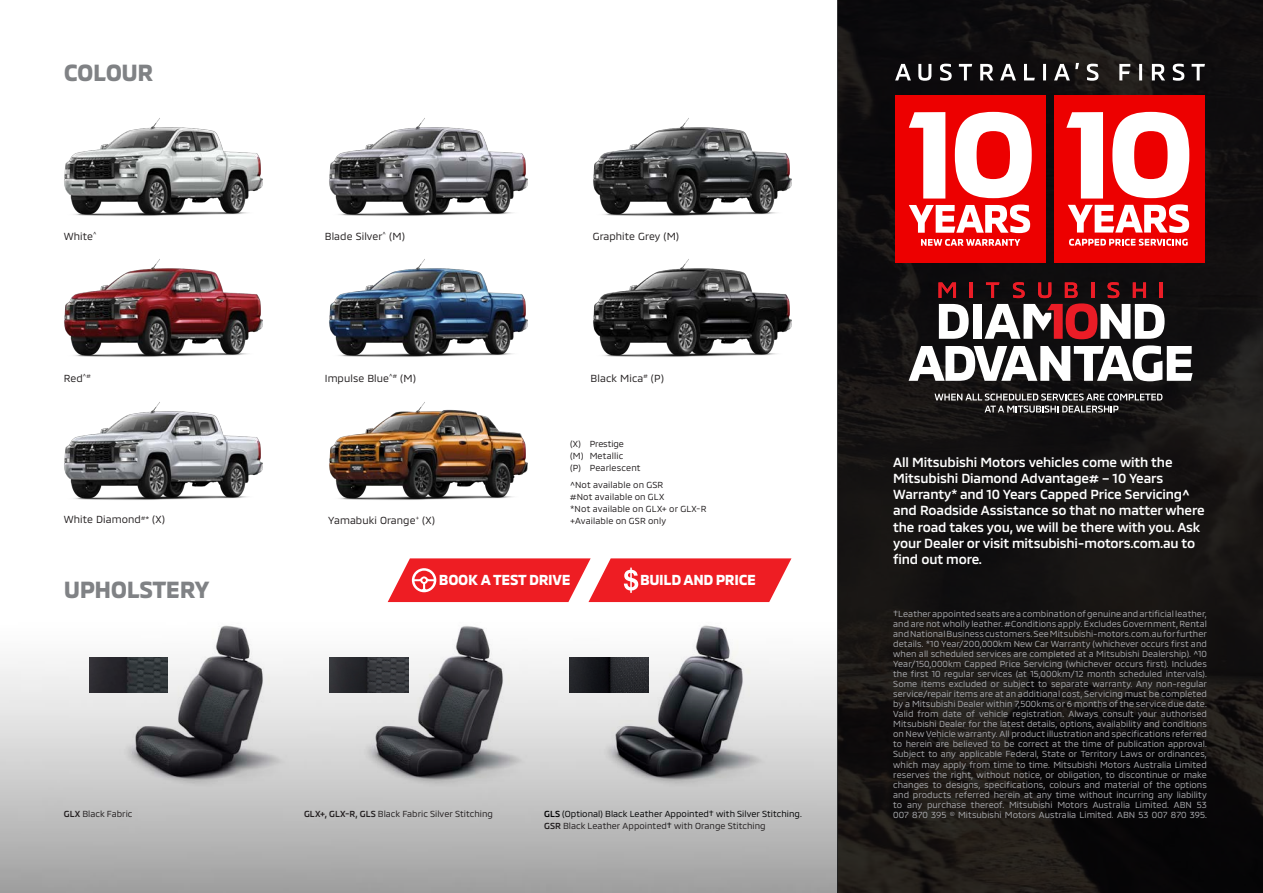
<style>
.page{position:relative;width:1263px;height:893px;background:#fff}
.page>*{position:absolute;margin:0;border:0;box-sizing:border-box;transform-origin:0 0}
.t1{font:700 24px "MMC";letter-spacing:-.02em;color:#808285}
.t2{font:700 14.85px "MMC";letter-spacing:-.02em;color:#fff}
.t3{font:500 13.5px/16.2px "MMC";letter-spacing:-.01em;color:#fff}
.t4{font:10.5px "MMC";letter-spacing:.01em;color:#231f20}
.t5{font:9px/10.1px "MMC";color:#a8a9ad;text-align:justify}
.t6{font:9px/12px "MMC";letter-spacing:.01em;color:#231f20}
.t7{font:9px/12px "MMC";letter-spacing:.005em;color:#010203}
.s1{font-size:7.8px}
.s2{font-weight:500}
.s3{font-weight:500;color:#231f20}
.s4{color:#231f20}
</style>
<div class="page">
<img style="left:63px;top:117px;width:200px;height:100px">
<img style="left:328px;top:117px;width:200px;height:100px">
<img style="left:592px;top:117px;width:200px;height:100px">
<img style="left:592px;top:258px;width:200px;height:100px">
<img style="left:328px;top:412px;width:200px;height:89px">
<img style="left:328px;top:258px;width:200px;height:154px">
<img style="left:63px;top:258px;width:200px;height:100px">
<img style="left:63px;top:401px;width:200px;height:100px">
<img style="left:64px;top:623px;width:226px;height:164px">
<img style="left:89px;top:658px;width:79px;height:35px">
<img style="left:304px;top:622px;width:227px;height:165px">
<img style="left:329px;top:658px;width:79px;height:35px">
<img style="left:544px;top:622px;width:227px;height:165px">
<img style="left:570px;top:658px;width:78px;height:35px">
<svg style="left:837px;top:0;width:426px;height:893px;background:#141211"></svg>
<svg style="left:908px;top:345px;width:284px;height:36px"></svg>
<svg style="left:939px;top:304px;width:30px;height:35px"></svg>
<div style="left:973px;top:304px;width:8px;height:35px;background:#fff"></div>
<svg style="left:938px;top:282px;width:18px;height:16px"></svg>
<hr style="left:969px;top:282px;width:3px;height:16px;background:#eb1c26">
<svg style="left:984px;top:282px;width:180px;height:57px"></svg>
<hr style="left:1159px;top:282px;width:3px;height:16px;background:#eb1c26">
<svg style="left:934px;top:394px;width:228px;height:19px;background:#4d4c4b"></svg>
<div style="left:896px;top:95px;width:150px;height:168px;background:#ed0000"></div>
<div style="left:1054px;top:95px;width:150px;height:168px;background:#ed0000"></div>
<svg style="left:895px;top:64px;width:16px;height:16px"></svg>
<svg style="left:918px;top:64px;width:13px;height:17px"></svg>
<svg style="left:940px;top:64px;width:12px;height:17px"></svg>
<svg style="left:959px;top:64px;width:13px;height:16px"></svg>
<svg style="left:980px;top:64px;width:13px;height:16px"></svg>
<svg style="left:1000px;top:64px;width:16px;height:16px"></svg>
<svg style="left:1024px;top:64px;width:11px;height:16px"></svg>
<hr style="left:1043px;top:64px;width:3px;height:16px;background:#fff">
<svg style="left:1054px;top:63px;width:25px;height:17px"></svg>
<svg style="left:1087px;top:64px;width:11px;height:17px"></svg>
<svg style="left:1119px;top:64px;width:11px;height:16px"></svg>
<hr style="left:1139px;top:64px;width:3px;height:16px;background:#fff">
<svg style="left:1152px;top:64px;width:13px;height:16px"></svg>
<svg style="left:1173px;top:64px;width:11px;height:17px"></svg>
<svg style="left:1191px;top:64px;width:14px;height:16px"></svg>
<svg style="left:1069px;top:239px;width:119px;height:7px"></svg>
<svg style="left:1066px;top:112px;width:123px;height:121px"></svg>
<svg style="left:921px;top:239px;width:99px;height:7px"></svg>
<svg style="left:909px;top:205px;width:121px;height:28px"></svg>
<svg style="left:955px;top:112px;width:77px;height:86px"></svg>
<svg style="left:909px;top:112px;width:36px;height:87px"></svg>
<svg style="left:388px;top:558px;width:403px;height:44px;background:#f03b40"></svg>
<h1 class="t1" style="left:64px;top:54px;width:91px">COLOUR</h1>
<p class="t4" style="left:64px;top:227px;width:34px">White<sup>^</sup></p>
<p class="t4" style="left:593px;top:228px;width:88px">Graphite Grey (M)</p>
<p class="t4" style="left:325px;top:227px;width:82px">Blade Silver<sup>^</sup> (M)</p>
<p class="t4" style="left:64px;top:370px;width:28px">Red<sup>^#</sup></p>
<p class="t4" style="left:325px;top:370px;width:93px">Impulse Blue<sup>^#</sup> (M)</p>
<p class="t4" style="left:591px;top:370px;width:75px">Black Mica<sup>#</sup> (P)</p>
<p class="t4" style="left:64px;top:511px;width:103px">White Diamond<sup>#</sup><span class="s1">*</span> (X)</p>
<h1 class="t1" style="left:64px;top:570px;width:148px">UPHOLSTERY</h1>
<p class="t6" style="left:570px;top:437px;width:72px">(X) Prestige<br>(M) Metallic<br>(P) Pearlescent</p>
<p class="t6" style="left:570px;top:477px;width:138px">^Not available on GSR<br>#Not available on GLX<br>*Not available on GLX+ or GLX-R</p>
<p class="t4" style="left:328px;top:511px;width:108px">Yamabuki Orange<sup>+</sup> (X)</p>
<p class="t6" style="left:570px;top:513px;width:97px">+Available on GSR only</p>
<h2 class="t2" style="left:439px;top:568px;width:133px">BOOK A TEST DRIVE</h2>
<h2 class="t2" style="left:640px;top:568px;width:118px">BUILD AND PRICE</h2>
<p class="t6" style="left:64px;top:807px;width:70px"><span class="s2">GLX</span> Black Fabric</p>
<p class="t6" style="left:304px;top:807px;width:190px"><span class="s2">GLX+, GLX-R, GLS</span> Black Fabric Silver Stitching</p>
<p class="t7" style="left:544px;top:807px;width:259px"><span class="s2">GLS</span> (Optional) Black Leather Appointed† with Silver Stitching.<br><span class="s3">GSR</span> <span class="s4">Black Leather Appointed</span>† <span class="s4">with Orange Stitching</span></p>
<p class="t3" style="left:893px;top:452px;width:313px">All Mitsubishi Motors vehicles come with the Mitsubishi Diamond Advantage# – 10 Years Warranty* and 10 Years Capped Price Servicing^ and Roadside Assistance so that no matter where the road takes you, we will be there with you. Ask your Dealer or visit mitsubishi-motors.com.au to find out more.</p>
<p class="t5" style="left:893px;top:607px;width:315px">†Leather appointed seats are a combination of genuine and artificial leather, and are not wholly leather. #Conditions apply. Excludes Government, Rental and National Business customers. See Mitsubishi-motors.com.au for further details. *10 Year/200,000km New Car Warranty (whichever occurs first and when all scheduled services are completed at a Mitsubishi Dealership). ^10<br>Year/150,000km Capped Price Servicing (whichever occurs first). Includes the first 10 regular services (at 15,000km/12 month scheduled intervals).<br>Some items excluded or subject to separate warranty. Any non-regular service/repair items are at an additional cost, Servicing must be completed by a Mitsubishi Dealer within 7,500kms or 6 months of the service due date.<br>Valid from date of vehicle registration. Always consult your authorised Mitsubishi Dealer for the latest details, options, availability and conditions on New Vehicle warranty. All product illustration and specifications referred to herein are believed to be correct at the time of publication approval.<br>Subject to any applicable Federal, State or Territory Laws or ordinances, which may apply from time to time. Mitsubishi Motors Australia Limited reserves the right, without notice, or obligation, to discontinue or make changes to designs, specifications, colours and material of the options and products referred herein at any time without incurring any liability to any purchase thereof. Mitsubishi Motors Australia Limited. ABN 53<br>007 870 395 © Mitsubishi Motors Australia Limited. ABN 53 007 870 395.</p>
</div>
